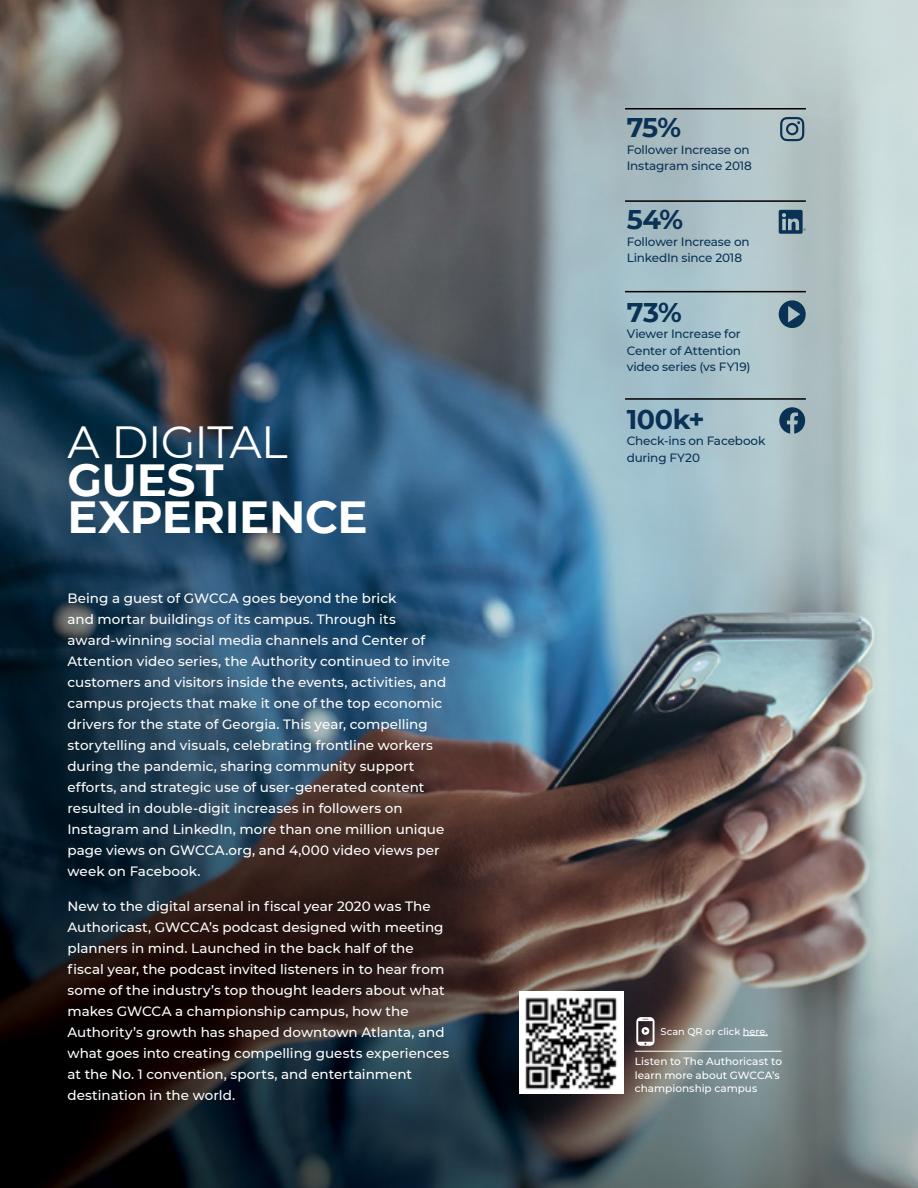
<style>
.page{position:relative;width:918px;height:1188px;background:#fff}
.page>*{position:absolute;margin:0;border:0;box-sizing:border-box;transform-origin:0 0}
.t1{font:700 45px/37.5px "Montserrat";letter-spacing:-.005em;color:#fff}
.t2{font:45px "Montserrat";letter-spacing:-.015em;color:#fff}
.t3{font:700 27px "Montserrat";letter-spacing:-.015em;color:#0a3255}
.t4{font:500 13.5px/21px "Montserrat";color:#fff}
.t5{font:500 12px/16.5px "Montserrat";letter-spacing:-.015em;color:#0a3255}
.t6{font:500 10.5px/13.5px "Montserrat";color:#fff}
.t7{font:500 9.75px "Montserrat";letter-spacing:.005em;color:#fff}
</style>
<div class="page">
<img style="left:0;top:0;width:918px;height:1188px">
<svg style="left:780px;top:117px;width:24px;height:24px"></svg>
<svg style="left:779px;top:407px;width:26px;height:27px"></svg>
<svg style="left:779px;top:210px;width:27px;height:24px"></svg>
<hr style="left:625px;top:200px;width:181px;height:2px;background:#000">
<hr style="left:625px;top:108px;width:181px;height:2px;background:#000">
<hr style="left:625px;top:291px;width:181px;height:1px;background:#000">
<hr style="left:625px;top:398px;width:181px;height:2px;background:#000">
<svg style="left:779px;top:300px;width:27px;height:28px"></svg>
<div style="left:519px;top:991px;width:105px;height:103px;background:#fff"></div>
<img style="left:525px;top:997px;width:92px;height:93px">
<svg style="left:743px;top:1035px;width:25px;height:1px"></svg>
<hr style="left:635px;top:1051px;width:147px;height:1px;background:#fff">
<svg style="left:636px;top:1017px;width:19px;height:29px"></svg>
<h1 class="t2" style="left:68px;top:411px;width:222px">A DIGITAL</h1>
<h1 class="t1" style="left:68px;top:459px;width:302px">GUEST<br>EXPERIENCE</h1>
<p class="t4" style="left:68px;top:587px;width:384px">Being a guest of GWCCA goes beyond the brick<br>and mortar buildings of its campus. Through its award-winning social media channels and Center of Attention video series, the Authority continued to invite customers and visitors inside the events, activities, and campus projects that make it one of the top economic drivers for the state of Georgia. This year, compelling storytelling and visuals, celebrating frontline workers during the pandemic, sharing community support efforts, and strategic use of user-generated content resulted in double-digit increases in followers on Instagram and LinkedIn, more than one million unique page views on GWCCA.org, and 4,000 video views per week on Facebook.</p>
<p class="t4" style="left:68px;top:895px;width:383px">New to the digital arsenal in fiscal year 2020 was The Authoricast, GWCCA’s podcast designed with meeting planners in mind. Launched in the back half of the fiscal year, the podcast invited listeners in to hear from some of the industry’s top thought leaders about what makes GWCCA a championship campus, how the Authority’s growth has shaped downtown Atlanta, and what goes into creating compelling guests experiences at the No. 1 convention, sports, and entertainment destination in the world.</p>
<h2 class="t3" style="left:627px;top:108px;width:56px">75%</h2>
<p class="t5" style="left:627px;top:141px;width:127px">Follower Increase on<br>Instagram since 2018</p>
<h2 class="t3" style="left:627px;top:200px;width:58px">54%</h2>
<p class="t5" style="left:627px;top:233px;width:124px">Follower Increase on<br>LinkedIn since 2018</p>
<h2 class="t3" style="left:627px;top:293px;width:57px">73%</h2>
<p class="t5" style="left:627px;top:325px;width:125px">Viewer Increase for<br>Center of Attention video series (vs FY19)</p>
<h2 class="t3" style="left:627px;top:400px;width:79px">100k+</h2>
<p class="t5" style="left:627px;top:432px;width:140px">Check-ins on Facebook during FY20</p>
<p class="t7" style="left:661px;top:1025px;width:109px">Scan QR or click here.</p>
<p class="t6" style="left:635px;top:1054px;width:149px">Listen to The Authoricast to learn more about GWCCA’s championship campus</p>
</div>
